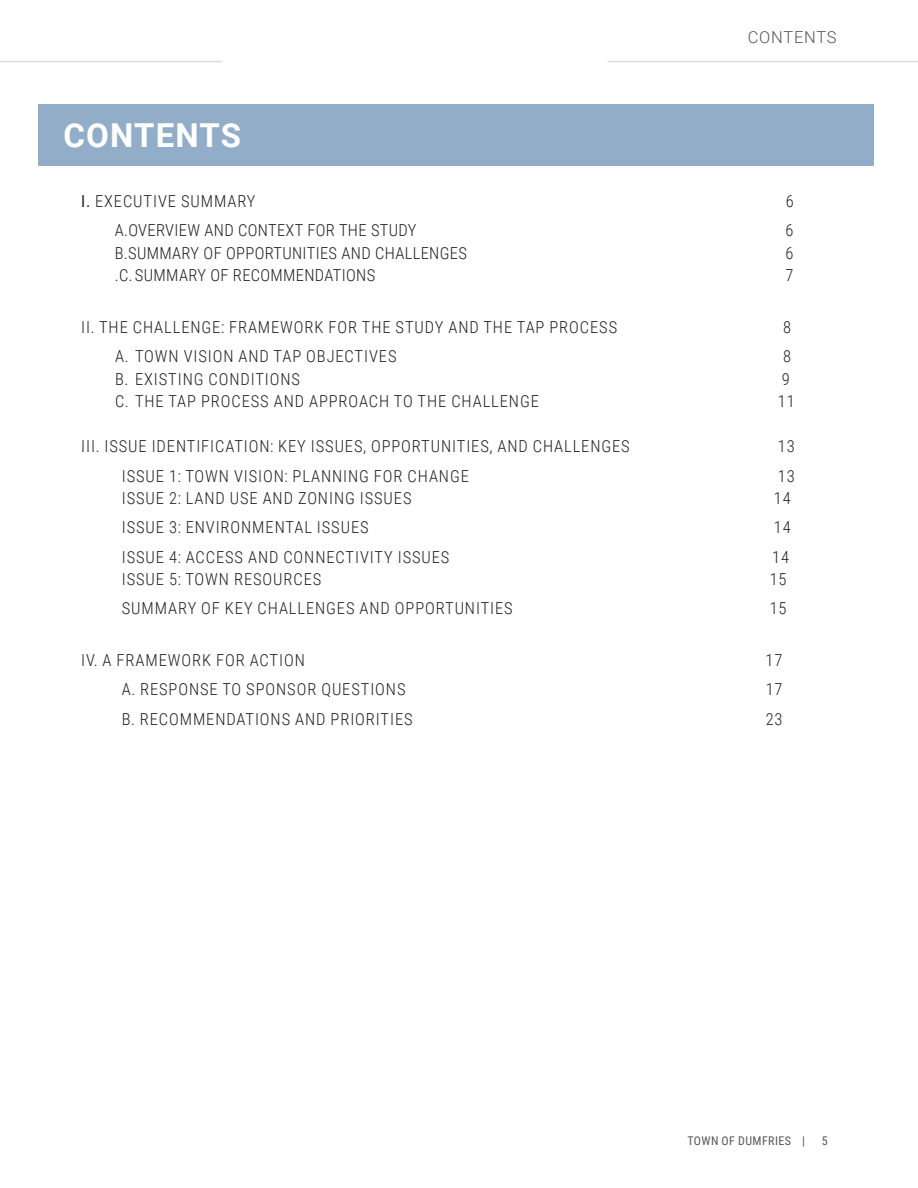
<style>
.page{position:relative;width:918px;height:1188px;background:#fff}
.page>*{position:absolute;margin:0;border:0;box-sizing:border-box;transform-origin:0 0}
.BODY_TXT{font:700 33px "Roboto";letter-spacing:.035em;color:#fff}
.Body{font:300 16.5px "Roboto Condensed";letter-spacing:.055em;color:#231f20}
.Body-2{font:300 16.5px "Roboto Condensed";letter-spacing:.02em;color:#231f20}
.Section_Heading{font:300 16.5px "Roboto";letter-spacing:.04em;color:#545758}
.t1{font:12px "Roboto Condensed";letter-spacing:.035em;color:#545758}
.s1{font-weight:400}
</style>
<div class="page">
<hr style="left:608px;top:61px;width:310px;height:1px;background:#dddcdd">
<div style="left:38px;top:104px;width:835px;height:62px;background:#92adc8"></div>
<hr style="left:0;top:61px;width:221px;height:1px;background:#dddcdd">
<p class="BODY_TXT" style="left:63px;top:113px;width:179px">CONTENTS</p>
<p class="Section_Heading" style="left:748px;top:26px;width:90px">CONTENTS</p>
<p class="Body" style="left:81px;top:190px;width:176px"><span class="s1">I.</span> EXECUTIVE SUMMARY</p>
<p class="Body" style="left:786px;top:190px;width:10px">6</p>
<p class="Body-2" style="left:115px;top:219px;width:303px">A.OVERVIEW AND CONTEXT FOR THE STUDY</p>
<p class="Body" style="left:786px;top:219px;width:10px">6</p>
<p class="Body-2" style="left:115px;top:242px;width:354px">B.SUMMARY OF OPPORTUNITIES AND CHALLENGES</p>
<p class="Body" style="left:786px;top:242px;width:10px">6</p>
<p class="Body-2" style="left:115px;top:264px;width:262px">.C. SUMMARY OF RECOMMENDATIONS</p>
<p class="Body" style="left:786px;top:264px;width:10px">7</p>
<p class="Body" style="left:81px;top:316px;width:537px">II. THE CHALLENGE: FRAMEWORK FOR THE STUDY AND THE TAP PROCESS</p>
<p class="Body" style="left:783px;top:316px;width:10px">8</p>
<p class="Body" style="left:115px;top:345px;width:283px">A. TOWN VISION AND TAP OBJECTIVES</p>
<p class="Body" style="left:783px;top:345px;width:10px">8</p>
<p class="Body" style="left:115px;top:368px;width:187px">B. EXISTING CONDITIONS</p>
<p class="Body" style="left:782px;top:368px;width:10px">9</p>
<p class="Body" style="left:115px;top:390px;width:425px">C. THE TAP PROCESS AND APPROACH TO THE CHALLENGE</p>
<p class="Body" style="left:778px;top:390px;width:18px">11</p>
<p class="Body" style="left:81px;top:435px;width:550px">III. ISSUE IDENTIFICATION: KEY ISSUES, OPPORTUNITIES, AND CHALLENGES</p>
<p class="Body" style="left:778px;top:435px;width:18px">13</p>
<p class="Body" style="left:122px;top:464px;width:349px">ISSUE 1: TOWN VISION: PLANNING FOR CHANGE</p>
<p class="Body" style="left:778px;top:464px;width:18px">13</p>
<p class="Body" style="left:122px;top:487px;width:291px">ISSUE 2: LAND USE AND ZONING ISSUES</p>
<p class="Body" style="left:774px;top:487px;width:18px">14</p>
<p class="Body" style="left:122px;top:516px;width:248px">ISSUE 3: ENVIRONMENTAL ISSUES</p>
<p class="Body" style="left:774px;top:516px;width:18px">14</p>
<p class="Body" style="left:122px;top:545px;width:329px">ISSUE 4: ACCESS AND CONNECTIVITY ISSUES</p>
<p class="Body" style="left:772px;top:545px;width:18px">14</p>
<p class="Body" style="left:122px;top:568px;width:201px">ISSUE 5: TOWN RESOURCES</p>
<p class="Body" style="left:770px;top:568px;width:18px">15</p>
<p class="Body" style="left:122px;top:597px;width:393px">SUMMARY OF KEY CHALLENGES AND OPPORTUNITIES</p>
<p class="Body" style="left:770px;top:597px;width:18px">15</p>
<p class="Body" style="left:81px;top:649px;width:225px">IV. A FRAMEWORK FOR ACTION</p>
<p class="Body" style="left:766px;top:649px;width:18px">17</p>
<p class="Body" style="left:122px;top:678px;width:285px">A. RESPONSE TO SPONSOR QUESTIONS</p>
<p class="Body" style="left:766px;top:678px;width:18px">17</p>
<p class="Body" style="left:122px;top:707px;width:292px">B. RECOMMENDATIONS AND PRIORITIES</p>
<p class="Body" style="left:766px;top:707px;width:18px">23</p>
<p class="t1" style="left:687px;top:1132px;width:119px">TOWN OF DUMFRIES |</p>
<p class="t1" style="left:822px;top:1132px;width:7px">5</p>
</div>
